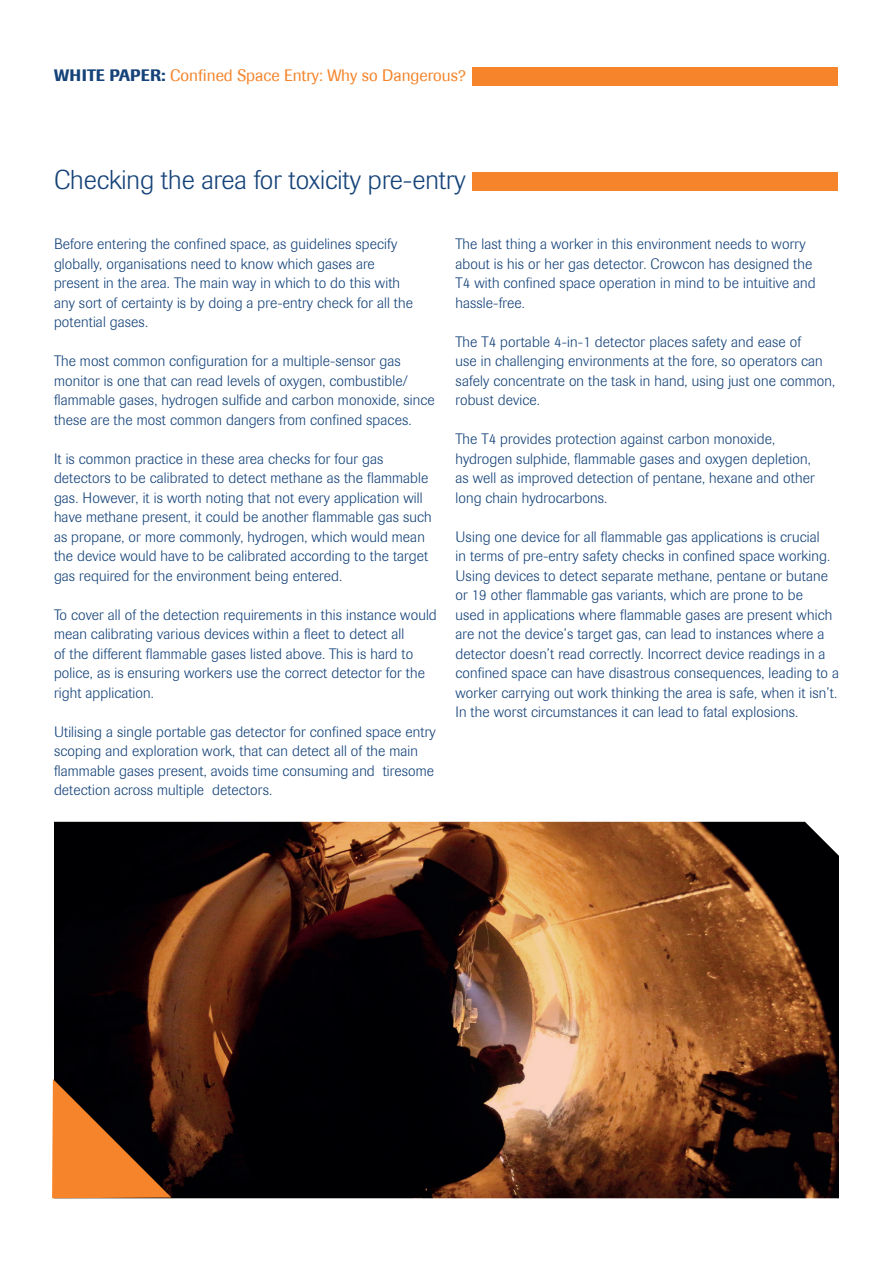
<style>
.page{position:relative;width:893px;height:1263px;background:#fff}
.page>*{position:absolute;margin:0;border:0;box-sizing:border-box;transform-origin:0 0}
.t1{font:300 27px "Imago";color:#154379}
.t2{font:16.5px "Imago";color:#f5842a}
.t3{font:300 15px/19.5px "Imago";letter-spacing:.01em;color:#154379}
.s1{font-weight:500;color:#154379}
</style>
<div class="page">
<img style="left:54px;top:822px;width:785px;height:376px">
<svg style="left:52px;top:1079px;width:119px;height:119px;background:#864719"></svg>
<div style="left:472px;top:172px;width:366px;height:18px;background:#f5842a"></div>
<div style="left:472px;top:67px;width:366px;height:18px;background:#f5842a"></div>
<p class="t2" style="left:54px;top:66px;width:413px"><span class="s1">WHITE PAPER:</span> Confined Space Entry: Why so Dangerous?</p>
<h1 class="t1" style="left:54px;top:165px;width:413px">Checking the area for toxicity pre-entry</h1>
<p class="t3" style="left:54px;top:234px;width:361px">Before entering the confined space, as guidelines specify globally, organisations need to know which gases are present in the area. The main way in which to do this with any sort of certainty is by doing a pre-entry check for all the potential gases.</p>
<p class="t3" style="left:54px;top:351px;width:382px">The most common configuration for a multiple-sensor gas monitor is one that can read levels of oxygen, combustible/ flammable gases, hydrogen sulfide and carbon monoxide, since these are the most common dangers from confined spaces.</p>
<p class="t3" style="left:54px;top:449px;width:379px">It is common practice in these area checks for four gas detectors to be calibrated to detect methane as the flammable gas. However, it is worth noting that not every application will have methane present, it could be another flammable gas such as propane, or more commonly, hydrogen, which would mean the device would have to be calibrated according to the target gas required for the environment being entered.</p>
<p class="t3" style="left:54px;top:605px;width:384px">To cover all of the detection requirements in this instance would mean calibrating various devices within a fleet to detect all<br>of the different flammable gases listed above. This is hard to police, as is ensuring workers use the correct detector for the right application.</p>
<p class="t3" style="left:54px;top:722px;width:383px">Utilising a single portable gas detector for confined space entry scoping and exploration work, that can detect all of the main flammable gases present, avoids time consuming and tiresome detection across multiple detectors.</p>
<p class="t3" style="left:455px;top:234px;width:362px">The last thing a worker in this environment needs to worry about is his or her gas detector. Crowcon has designed the T4 with confined space operation in mind to be intuitive and hassle-free.</p>
<p class="t3" style="left:455px;top:332px;width:381px">The T4 portable 4-in-1 detector places safety and ease of<br>use in challenging environments at the fore, so operators can safely concentrate on the task in hand, using just one common, robust device.</p>
<p class="t3" style="left:455px;top:429px;width:361px">The T4 provides protection against carbon monoxide, hydrogen sulphide, flammable gases and oxygen depletion, as well as improved detection of pentane, hexane and other long chain hydrocarbons.</p>
<p class="t3" style="left:455px;top:527px;width:385px">Using one device for all flammable gas applications is crucial<br>in terms of pre-entry safety checks in confined space working.<br>Using devices to detect separate methane, pentane or butane or 19 other flammable gas variants, which are prone to be<br>used in applications where flammable gases are present which are not the device’s target gas, can lead to instances where a detector doesn’t read correctly. Incorrect device readings in a confined space can have disastrous consequences, leading to a worker carrying out work thinking the area is safe, when it isn’t.<br>In the worst circumstances it can lead to fatal explosions.</p>
</div>
